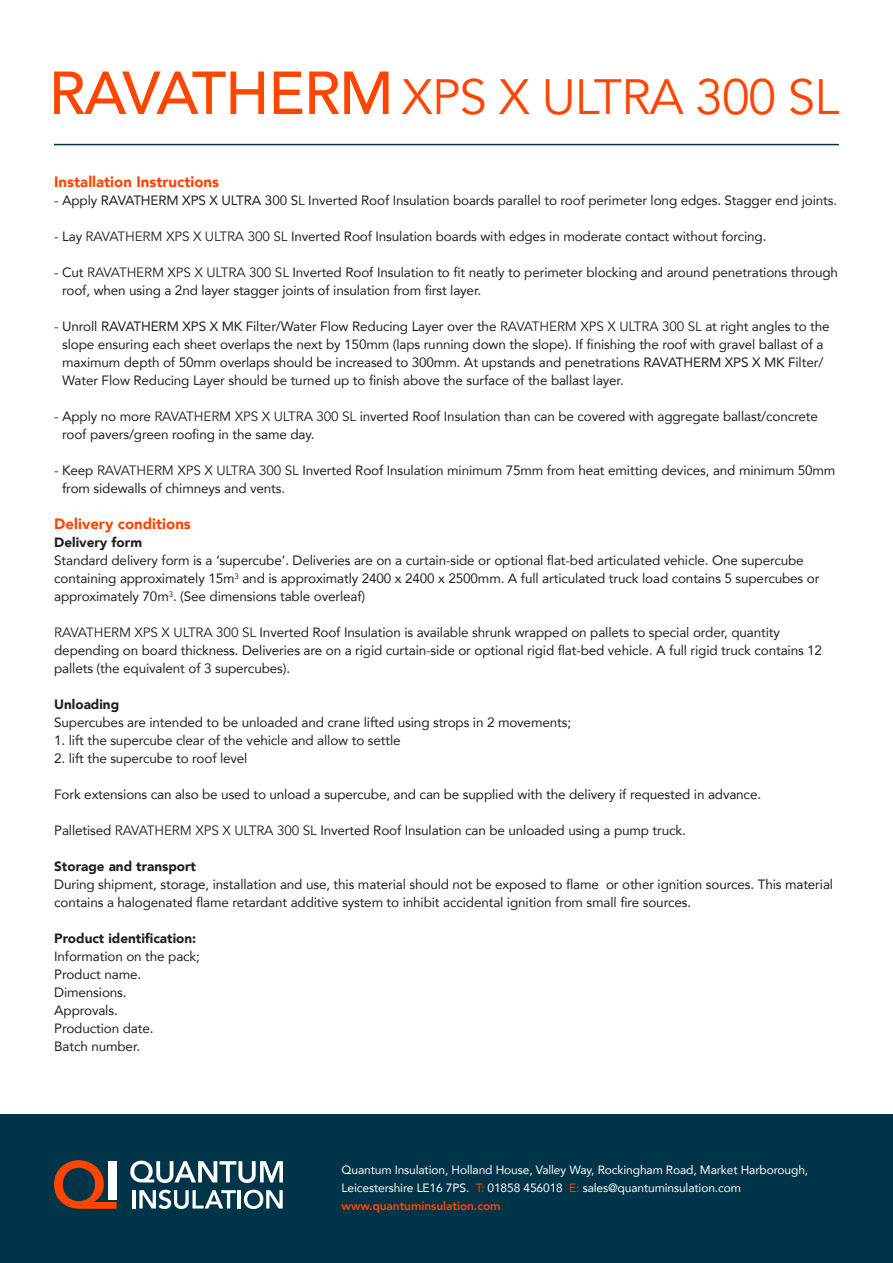
<style>
.page{position:relative;width:893px;height:1263px;background:#fff}
.page>*{position:absolute;margin:0;border:0;box-sizing:border-box;transform-origin:0 0}
.t1{font:49.5px "Avenir";letter-spacing:-.02em;color:#ff4500}
.t2{font:900 15px "Avenir";color:#ff4500}
.t3{font:13.5px/18px "Avenir";letter-spacing:-.01em;color:#231f20}
.t4{font:900 13.5px "Avenir";color:#231f20}
.t5{font:12px/18px "Avenir";letter-spacing:-.01em;color:#fff}
.s1{font-weight:500;font-size:60px}
.s2{font-style:inherit}
.s3{font-weight:900}
.s4{color:#ff4500}
.s5{font-weight:800;color:#ff4500}
</style>
<div class="page">
<div style="left:0;top:1114px;width:893px;height:149px;background:#003448"></div>
<svg style="left:130px;top:1160px;width:153px;height:23px"></svg>
<hr style="left:132px;top:1190px;width:4px;height:18px;background:#fff">
<svg style="left:139px;top:1190px;width:97px;height:19px"></svg>
<hr style="left:238px;top:1190px;width:3px;height:18px;background:#fff">
<svg style="left:244px;top:1190px;width:39px;height:19px"></svg>
<svg style="left:54px;top:1160px;width:63px;height:49px"></svg>
<div style="left:108px;top:1161px;width:9px;height:38px;background:#fff"></div>
<hr style="left:54px;top:144px;width:785px;height:1px;background:#003448">
<h1 class="t1" style="left:49px;top:67px;width:792px"><span class="s1">RAVATHERM</span> XPS X ULTRA 300 SL</h1>
<p class="t2" style="left:54px;top:169px;width:166px">Installation Instructions</p>
<p class="t3" style="left:54px;top:191px;width:784px">- Apply RAVATHERM XPS X ULTRA 300 S<span class="s2">L</span> Inverted Roof Insulation boards parallel to roof perimeter long edges. Stagger end joints.</p>
<p class="t3" style="left:54px;top:227px;width:714px">- Lay <span class="s2">RAVATHERM XPS X ULTRA 300 SL</span> Inverted Roof Insulation boards with edges in moderate contact without forcing.</p>
<p class="t3" style="left:62px;top:263px;width:777px;text-indent:-8px">- Cut <span class="s2">RAVATHERM XPS X ULTRA 300 SL</span> Inverted Roof Insulation to fit neatly to perimeter blocking and around penetrations through roof, when using a 2nd layer stagger joints of insulation from first layer.</p>
<p class="t3" style="left:62px;top:317px;width:769px;text-indent:-8px">- Unroll RAVATHERM XPS X MK Filter/Water Flow Reducing Layer over the <span class="s2">RAVATHERM XPS X ULTRA 300 SL</span> at right angles to the slope ensuring each sheet overlaps the next by 150mm (laps running down the slope). If finishing the roof with gravel ballast of a maximum depth of 50mm overlaps should be increased to 300mm. At upstands and penetrations RAVATHERM XPS X MK Filter/ Water Flow Reducing Layer should be turned up to finish above the surface of the ballast layer.</p>
<p class="t3" style="left:62px;top:407px;width:757px;text-indent:-8px">- Apply no more <span class="s2">RAVATHERM XPS X ULTRA 300 SL</span> inverted Roof Insulation than can be covered with aggregate ballast/concrete roof pavers/green roofing in the same day.</p>
<p class="t3" style="left:62px;top:461px;width:775px;text-indent:-8px">- Keep <span class="s2">RAVATHERM XPS X ULTRA 300 SL</span> Inverted Roof Insulation minimum 75mm from heat emitting devices, and minimum 50mm from sidewalls of chimneys and vents.</p>
<p class="t2" style="left:54px;top:511px;width:138px">Delivery conditions</p>
<p class="t4" style="left:54px;top:531px;width:89px">Delivery form</p>
<p class="t3" style="left:54px;top:551px;width:767px">Standard delivery form is a ‘supercube’. Deliveries are on a curtain-side or optional flat-bed articulated vehicle. One supercube containing approximately 15m<sup>3</sup> and is approximatly 2400 x 2400 x 2500mm. A full articulated truck load contains 5 supercubes or approximately 70m<sup>3</sup>. (See dimensions table overleaf)</p>
<p class="t3" style="left:54px;top:623px;width:769px"><span class="s2">RAVATHERM XPS X ULTRA 300 SL</span> Inverted Roof Insulation is available shrunk wrapped on pallets to special order, quantity depending on board thickness. Deliveries are on a rigid curtain-side or optional rigid flat-bed vehicle. A full rigid truck contains 12 pallets (the equivalent of 3 supercubes).</p>
<p class="t4" style="left:54px;top:693px;width:67px">Unloading</p>
<p class="t3" style="left:54px;top:713px;width:518px">Supercubes are intended to be unloaded and crane lifted using strops in 2 movements;</p>
<p class="t3" style="left:54px;top:731px;width:348px">1. lift the supercube clear of the vehicle and allow to settle</p>
<p class="t3" style="left:54px;top:749px;width:195px">2. lift the supercube to roof level</p>
<p class="t3" style="left:54px;top:785px;width:708px">Fork extensions can also be used to unload a supercube, and can be supplied with the delivery if requested in advance.</p>
<p class="t3" style="left:54px;top:821px;width:633px">Palletised <span class="s2">RAVATHERM XPS X ULTRA 300 SL</span> Inverted Roof Insulation can be unloaded using a pump truck.</p>
<p class="t4" style="left:54px;top:855px;width:143px">Storage and transport</p>
<p class="t3" style="left:54px;top:875px;width:780px">During shipment, storage, installation and use, this material should not be exposed to flame or other ignition sources. This material contains a halogenated flame retardant additive system to inhibit accidental ignition from small fire sources.</p>
<p class="t3" style="left:54px;top:929px;width:147px"><span class="s3">Product identification:<br></span>Information on the pack;<br>Product name.<br>Dimensions.<br>Approvals.</p>
<p class="t3" style="left:54px;top:1019px;width:101px">Production date.<br>Batch number.</p>
<p class="t5" style="left:342px;top:1160px;width:468px">Quantum Insulation, Holland House, Valley Way, Rockingham Road, Market Harborough,<br>Leicestershire LE16 7PS. <span class="s4">T:</span> 01858 456018 <span class="s4">E:</span> sales@quantuminsulation.com <span class="s5">www.quantuminsulation.com</span></p>
</div>
